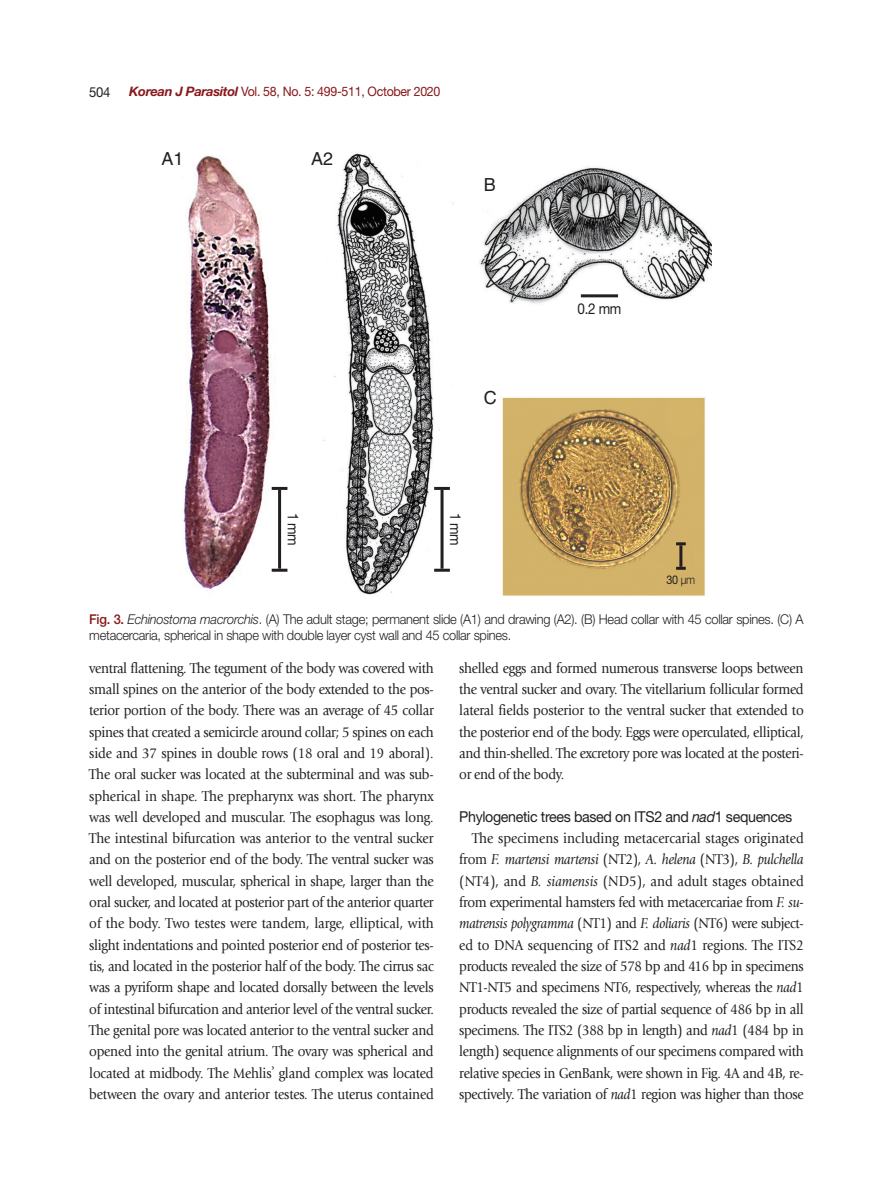
<style>
.page{position:relative;width:893px;height:1191px;background:#fff}
.page>*{position:absolute;margin:0;border:0;box-sizing:border-box;transform-origin:0 0}
.t1{font:18px "Helvetica LT Std";color:#231f20}
.본문{font:15px/21.3px "Giovanni Std";letter-spacing:-.025em;color:#231f20;text-align:justify;scale:.9 1}
.본문_중제목{font:15px "Helvetica Neue LT Std";letter-spacing:-.025em;color:#231f20;scale:.95 1}
.그림_지문_8pt{font:15px "Helvetica Neue LT Std";color:#231f20;scale:.9 1}
.t2{font:13.8px "Helvetica Neue LT Std";color:#231f20;scale:.95 1}
.표_제목__그림_설명{font:300 13.5px/16.2px "Helvetica Neue LT Std";letter-spacing:-.02em;color:#231f20;scale:.95 1}
.t3{font:13.05px "Helvetica Neue LT Std";letter-spacing:-.025em;color:#88181b;scale:.95 1}
.그림_지문_8pt-2{font:12px "Helvetica Neue LT Std";color:#231f20;scale:.9 1}
.s1{font-weight:700;font-style:italic}
.s2{font-weight:300}
.s3{font-weight:500;color:#88181b}
.s4{font-style:italic}
.s5{font-family:"Minion Pro"}
</style>
<div class="page">
<img style="left:182px;top:153px;width:529px;height:442px">
<hr style="left:679px;top:545px;width:3px;height:22px;background:#231f20">
<svg style="left:676px;top:542px;width:10px;height:3px"></svg>
<svg style="left:676px;top:567px;width:10px;height:3px"></svg>
<hr style="left:278px;top:490px;width:3px;height:79px;background:#231f20">
<hr style="left:272px;top:487px;width:15px;height:3px;background:#231f20">
<hr style="left:272px;top:569px;width:15px;height:3px;background:#231f20">
<hr style="left:440px;top:490px;width:3px;height:79px;background:#231f20">
<hr style="left:434px;top:487px;width:16px;height:3px;background:#231f20">
<hr style="left:434px;top:569px;width:16px;height:3px;background:#231f20">
<hr style="left:581px;top:294px;width:37px;height:3px;background:#231f20">
<p class="t2" style="left:89px;top:83px;width:24px">504</p>
<p class="t3" style="left:129px;top:84px;width:329px"><span class="s1">Korean J Parasitol</span> Vol. 58, No. 5: 499-511, October 2020</p>
<p class="t1" style="left:162px;top:148px;width:24px">A1</p>
<p class="t1" style="left:311px;top:148px;width:24px">A2</p>
<p class="t1" style="left:484px;top:174px;width:14px">B</p>
<p class="t1" style="left:484px;top:387px;width:14px">C</p>
<p class="그림_지문_8pt" style="left:302px;top:512px;width:38px;rotate:90deg">1 mm</p>
<p class="그림_지문_8pt" style="left:465px;top:512px;width:38px;rotate:90deg">1 mm</p>
<p class="그림_지문_8pt" style="left:577px;top:300px;width:50px">0.2 mm</p>
<p class="그림_지문_8pt-2" style="left:666px;top:572px;width:33px">30 <span class="s2">μm</span></p>
<p class="표_제목__그림_설명" style="left:89px;top:610px;width:753px"><span class="s3">Fig. 3.</span> <span class="s4">Echinostoma macrorchis</span>. (A) The adult stage; permanent slide (A1) and drawing (A2). (B) Head collar with 45 collar spines. (C) A metacercaria, spherical in shape with double layer cyst wall and 45 collar spines.</p>
<p class="본문" style="left:89px;top:657px;width:384px">ventral flattening. The tegument of the body was covered with small spines on the anterior of the body extended to the pos&shy;terior portion of the body. There was an average of 45 collar spines that created a semicircle around collar; 5 spines on each side and 37 spines in double rows (18 oral and 19 aboral).<br>The oral sucker was located at the subterminal and was sub&shy;spherical in shape. The prepharynx was short. The pharynx was well developed and muscular. The esophagus was long.<br>The intestinal bifurcation was anterior to the ventral sucker and on the posterior end of the body. The ventral sucker was well developed, muscular, spherical in shape, larger than the oral sucker, and located at posterior part of the anterior quarter of the body. Two testes were tandem, large, elliptical, with slight indentations and pointed posterior end of posterior tes&shy;tis, and located in the posterior half of the body. The cirrus sac was a pyriform shape and located dorsally between the levels of intestinal bifurcation and anterior level of the ventral sucker.<br>The genital pore was located anterior to the ventral sucker and opened into the genital atrium. The ovary was spherical and located at midbody. The Mehlis<span class="s5">’</span> gland complex was located between the ovary and anterior testes. The uterus contained</p>
<p class="본문" style="left:459px;top:657px;width:384px">shelled eggs and formed numerous transverse loops between the ventral sucker and ovary. The vitellarium follicular formed lateral fields posterior to the ventral sucker that extended to the posterior end of the body. Eggs were operculated, elliptical, and thin-shelled. The excretory pore was located at the posteri&shy;or end of the body.</p>
<p class="본문_중제목" style="left:459px;top:807px;width:352px">Phylogenetic trees based on ITS2 and <span class="s4">nad</span>1 sequences</p>
<p class="본문" style="left:459px;top:827px;width:384px;text-indent:13px">The specimens including metacercarial stages originated from <span class="s4">F. martensi martensi</span> (NT2), <span class="s4">A. helena</span> (NT3), <span class="s4">B. pulchella </span>(NT4), and <span class="s4">B. siamensis</span> (ND5), and adult stages obtained from experimental hamsters fed with metacercariae from <span class="s4">F. su&shy;matrensis polygramma</span> (NT1) and <span class="s4">F. doliaris</span> (NT6) were subject&shy;ed to DNA sequencing of ITS2 and <span class="s4">nad</span>1 regions. The ITS2 products revealed the size of 578 bp and 416 bp in specimens NT1-NT5 and specimens NT6, respectively, whereas the <span class="s4">nad</span>1 products revealed the size of partial sequence of 486 bp in all specimens. The ITS2 (388 bp in length) and <span class="s4">nad</span>1 (484 bp in length) sequence alignments of our specimens compared with relative species in GenBank, were shown in Fig. 4A and 4B, re&shy;spectively. The variation of <span class="s4">nad</span>1 region was higher than those</p>
</div>
